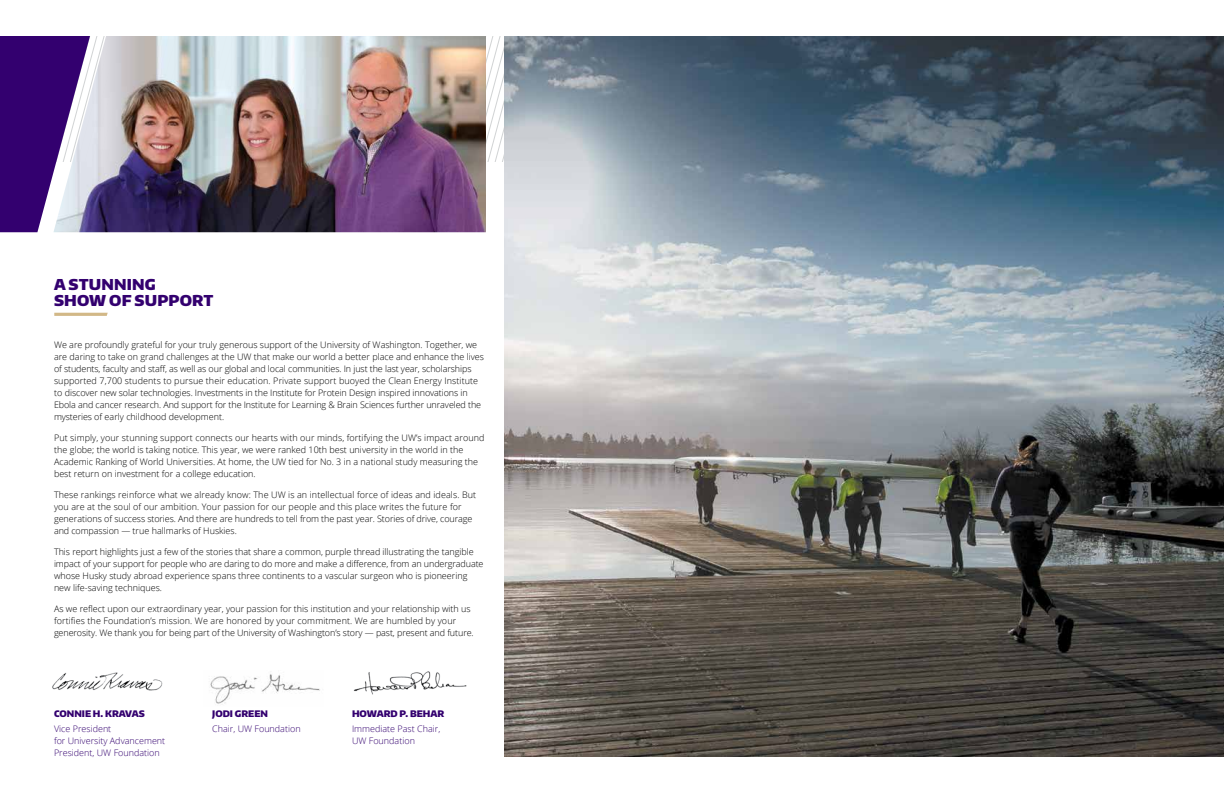
<style>
.page{position:relative;width:1224px;height:792px;background:#fff}
.page>*{position:absolute;margin:0;border:0;box-sizing:border-box;transform-origin:0 0}
.t1{font:900 15px/16.7px "Encode Sans Normal";letter-spacing:.01em;color:#33006f}
.t2{font:300 9px/12px "Open Sans";color:#000}
.t3{font:300 9px/12px "Open Sans";color:#33006f}
.t4{font:900 9px "Encode Sans Normal";color:#33006f}
</style>
<div class="page">
<img style="left:210px;top:674px;width:110px;height:30px">
<img style="left:504px;top:36px;width:720px;height:721px">
<img style="left:52px;top:672px;width:111px;height:19px">
<img style="left:353px;top:671px;width:114px;height:24px">
<img style="left:90px;top:36px;width:396px;height:196px">
<svg style="left:0;top:36px;width:90px;height:196px"></svg>
<svg style="left:54px;top:313px;width:54px;height:3px"></svg>
<h1 class="t1" style="left:54px;top:275px;width:161px">A STUNNING<br>SHOW OF SUPPORT</h1>
<p class="t2" style="left:54px;top:338px;width:432px">We are profoundly grateful for your truly generous support of the University of Washington. Together, we are daring to take on grand challenges at the UW that make our world a better place and enhance the lives of students, faculty and staff, as well as our global and local communities. In just the last year, scholarships supported 7,700 students to pursue their education. Private support buoyed the Clean Energy Institute to discover new solar technologies. Investments in the Institute for Protein Design inspired innovations in Ebola and cancer research. And support for the Institute for Learning &amp; Brain Sciences further unraveled the mysteries of early childhood development.</p>
<p class="t2" style="left:54px;top:431px;width:432px">Put simply, your stunning support connects our hearts with our minds, fortifying the UW’s impact around the globe; the world is taking notice. This year, we were ranked 10th best university in the world in the Academic Ranking of World Universities. At home, the UW tied for No. 3 in a national study measuring the best return on investment for a college education.</p>
<p class="t2" style="left:54px;top:488px;width:424px">These rankings reinforce what we already know: The UW is an intellectual force of ideas and ideals. But you are at the soul of our ambition. Your passion for our people and this place writes the future for generations of success stories. And there are hundreds to tell from the past year. Stories of drive, courage and compassion — true hallmarks of Huskies.</p>
<p class="t2" style="left:54px;top:545px;width:431px">This report highlights just a few of the stories that share a common, purple thread illustrating the tangible impact of your support for people who are daring to do more and make a difference, from an undergraduate whose Husky study abroad experience spans three continents to a vascular surgeon who is pioneering new life-saving techniques.</p>
<p class="t2" style="left:54px;top:602px;width:421px">As we reflect upon our extraordinary year, your passion for this institution and your relationship with us fortifies the Foundation’s mission. We are honored by your commitment. We are humbled by your generosity. We thank you for being part of the University of Washington’s story — past, present and future.</p>
<p class="t4" style="left:54px;top:708px;width:86px">CONNIE H. KRAVAS</p>
<p class="t3" style="left:54px;top:722px;width:113px">Vice President<br>for University Advancement<br>President, UW Foundation</p>
<p class="t4" style="left:212px;top:708px;width:10px">JODI</p>
<p class="t4" style="left:235px;top:708px;width:14px">GREE</p>
<p class="t4" style="left:261px;top:708px;width:9px">N</p>
<p class="t3" style="left:212px;top:722px;width:90px">Chair, UW Foundation</p>
<p class="t4" style="left:352px;top:708px;width:17px">HOWARD</p>
<p class="t4" style="left:400px;top:708px;width:26px">P. BEHAR</p>
<p class="t3" style="left:352px;top:722px;width:90px">Immediate Past Chair,<br>UW Foundation</p>
</div>
